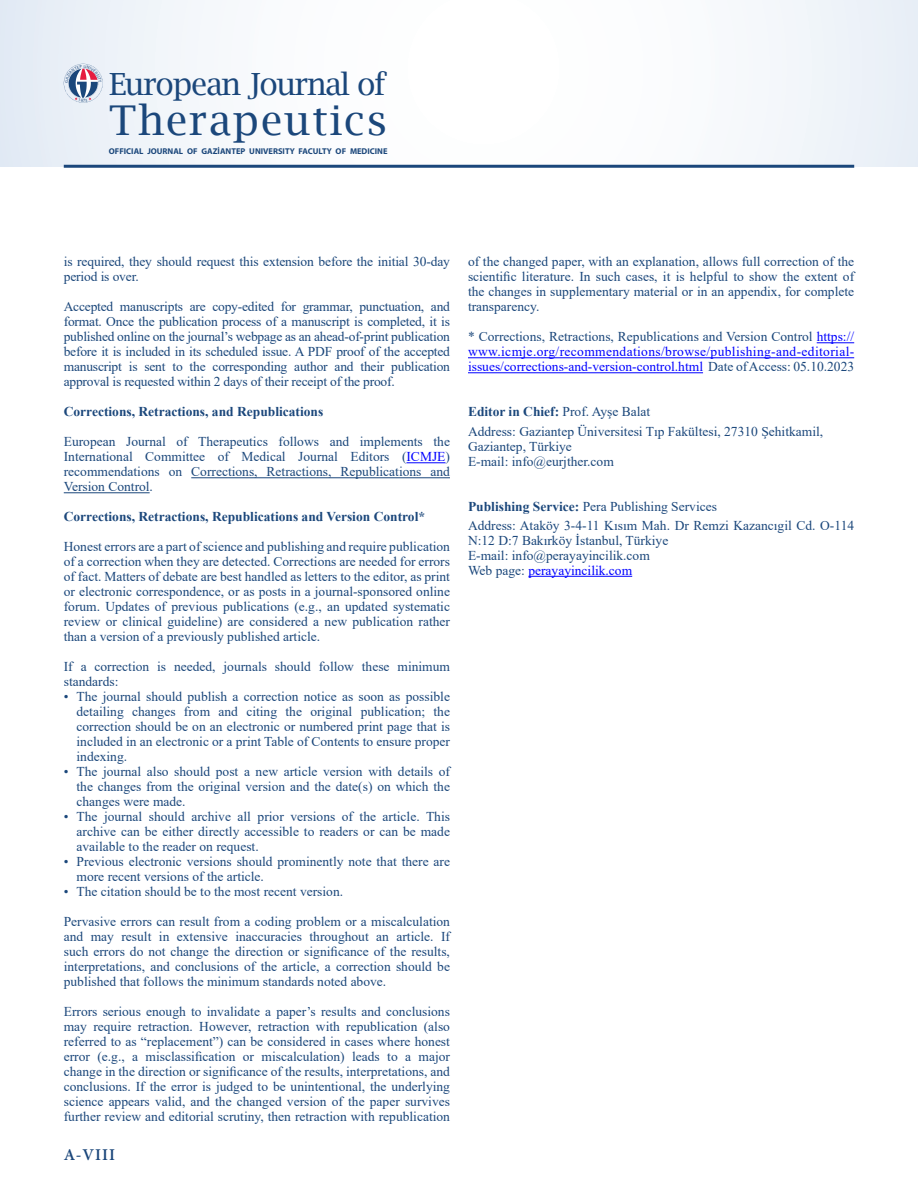
<style>
.page{position:relative;width:918px;height:1188px;background:#fff}
.page>*{position:absolute;margin:0;border:0;box-sizing:border-box;transform-origin:0 0}
.t1{font:41.1px "Lucida Bright";letter-spacing:.04em;color:#1b477b}
.t2{font:30.6px "Lucida Bright";letter-spacing:-.04em;color:#1b477b}
.t3{font:600 16.5px "Minion Pro";color:#1b477b}
.t4{font:13.5px/15px "Times New Roman";color:#1b477b;text-align:justify}
.t5{font:13.5px/15px "Times New Roman";color:#00f;text-align:justify}
.t6{font:700 13.5px "Times New Roman";color:#1b477b}
.t7{font:700 8.4px "Myriad Pro";color:#1b477b}
.s1{color:#00f}
.s2{color:#1b477b}
.s3{font-weight:700}
</style>
<div class="page">
<svg style="left:0;top:0;width:918px;height:166px"></svg>
<hr style="left:64px;top:165px;width:790px;height:3px;background:#1b477b">
<hr style="left:407px;top:462px;width:39px;height:1px;background:#00f">
<hr style="left:191px;top:477px;width:259px;height:1px;background:#1b477b">
<hr style="left:64px;top:492px;width:86px;height:1px;background:#1b477b">
<hr style="left:817px;top:342px;width:37px;height:1px;background:#00f">
<hr style="left:468px;top:357px;width:386px;height:1px;background:#00f">
<hr style="left:468px;top:372px;width:235px;height:1px;background:#00f">
<hr style="left:528px;top:576px;width:104px;height:1px;background:#00f">
<svg style="left:64px;top:64px;width:39px;height:39px;background:#b9b8cb"></svg>
<h2 class="t2" style="left:109px;top:66px;width:279px">European Journal of</h2>
<h1 class="t1" style="left:109px;top:97px;width:280px">Therapeutics</h1>
<p class="t7" style="left:109px;top:146px;width:280px">OFFICIAL JOURNAL OF GAZİANTEP UNIVERSITY FACULTY OF MEDICINE</p>
<p class="t4" style="left:64px;top:254px;width:388px">is required, they should request this extension before the initial 30-day period is over.</p>
<p class="t4" style="left:64px;top:299px;width:388px">Accepted manuscripts are copy-edited for grammar, punctuation, and format. Once the publication process of a manuscript is completed, it is published online on the journal’s webpage as an ahead-of-print publication before it is included in its scheduled issue. A PDF proof of the accepted manuscript is sent to the corresponding author and their publication approval is requested within 2 days of their receipt of the proof.</p>
<p class="t6" style="left:64px;top:402px;width:261px">Corrections, Retractions, and Republications</p>
<p class="t4" style="left:64px;top:434px;width:388px">European Journal of Therapeutics follows and implements the International Committee of Medical Journal Editors (<span class="s1">ICMJE</span>) recommendations on Corrections, Retractions, Republications and Version Control.</p>
<p class="t6" style="left:64px;top:507px;width:363px">Corrections, Retractions, Republications and Version Control*</p>
<p class="t4" style="left:64px;top:539px;width:388px">Honest errors are a part of science and publishing and require publication of a correction when they are detected. Corrections are needed for errors of fact. Matters of debate are best handled as letters to the editor, as print or electronic correspondence, or as posts in a journal-sponsored online forum. Updates of previous publications (e.g., an updated systematic review or clinical guideline) are considered a new publication rather than a version of a previously published article.</p>
<p class="t4" style="left:64px;top:659px;width:388px">If a correction is needed, journals should follow these minimum standards:</p>
<p class="t4" style="left:77px;top:689px;width:375px;text-indent:-13px">• The journal should publish a correction notice as soon as possible detailing changes from and citing the original publication; the correction should be on an electronic or numbered print page that is included in an electronic or a print Table of Contents to ensure proper indexing.</p>
<p class="t4" style="left:77px;top:764px;width:375px;text-indent:-13px">• The journal also should post a new article version with details of the changes from the original version and the date(s) on which the changes were made.</p>
<p class="t4" style="left:77px;top:809px;width:375px;text-indent:-13px">• The journal should archive all prior versions of the article. This archive can be either directly accessible to readers or can be made available to the reader on request.</p>
<p class="t4" style="left:77px;top:854px;width:375px;text-indent:-13px">• Previous electronic versions should prominently note that there are more recent versions of the article.</p>
<p class="t4" style="left:64px;top:884px;width:281px">• The citation should be to the most recent version.</p>
<p class="t4" style="left:64px;top:914px;width:388px">Pervasive errors can result from a coding problem or a miscalculation and may result in extensive inaccuracies throughout an article. If such errors do not change the direction or significance of the results, interpretations, and conclusions of the article, a correction should be published that follows the minimum standards noted above.</p>
<p class="t4" style="left:64px;top:1004px;width:388px">Errors serious enough to invalidate a paper’s results and conclusions may require retraction. However, retraction with republication (also referred to as “replacement”) can be considered in cases where honest error (e.g., a misclassification or miscalculation) leads to a major change in the direction or significance of the results, interpretations, and conclusions. If the error is judged to be unintentional, the underlying science appears valid, and the changed version of the paper survives further review and editorial scrutiny, then retraction with republication</p>
<p class="t3" style="left:64px;top:1143px;width:53px">A-VIII</p>
<p class="t4" style="left:468px;top:254px;width:388px">of the changed paper, with an explanation, allows full correction of the scientific literature. In such cases, it is helpful to show the extent of the changes in supplementary material or in an appendix, for complete transparency.</p>
<p class="t5" style="left:468px;top:329px;width:388px"><span class="s2">* Corrections, Retractions, Republications and Version Control</span> https:// www.icmje.org/recommendations/browse/publishing-and-editorial&shy;issues/corrections-and-version-control.html <span class="s2">Date of Access: 05.10.2023</span></p>
<p class="t4" style="left:468px;top:402px;width:357px;line-height:19.2px"><span class="s3">Editor in Chief:</span> Prof. Ayşe Balat<br>Address: Gaziantep Üniversitesi Tıp Fakültesi, 27310 Şehitkamil,</p>
<p class="t4" style="left:468px;top:438px;width:147px">Gaziantep, Türkiye<br>E-mail: info@eurjther.com</p>
<p class="t4" style="left:468px;top:496px;width:388px;line-height:19.2px"><span class="s3">Publishing Service:</span> Pera Publishing Services<br>Address: Ataköy 3-4-11 Kısım Mah. Dr Remzi Kazancıgil Cd. O-114</p>
<p class="t4" style="left:468px;top:532px;width:202px;text-align:left">N:12 D:7 Bakırköy İstanbul, Türkiye<br>E-mail: info@perayayincilik.com<br>Web page: <span class="s1">perayayincilik.com</span></p>
</div>
